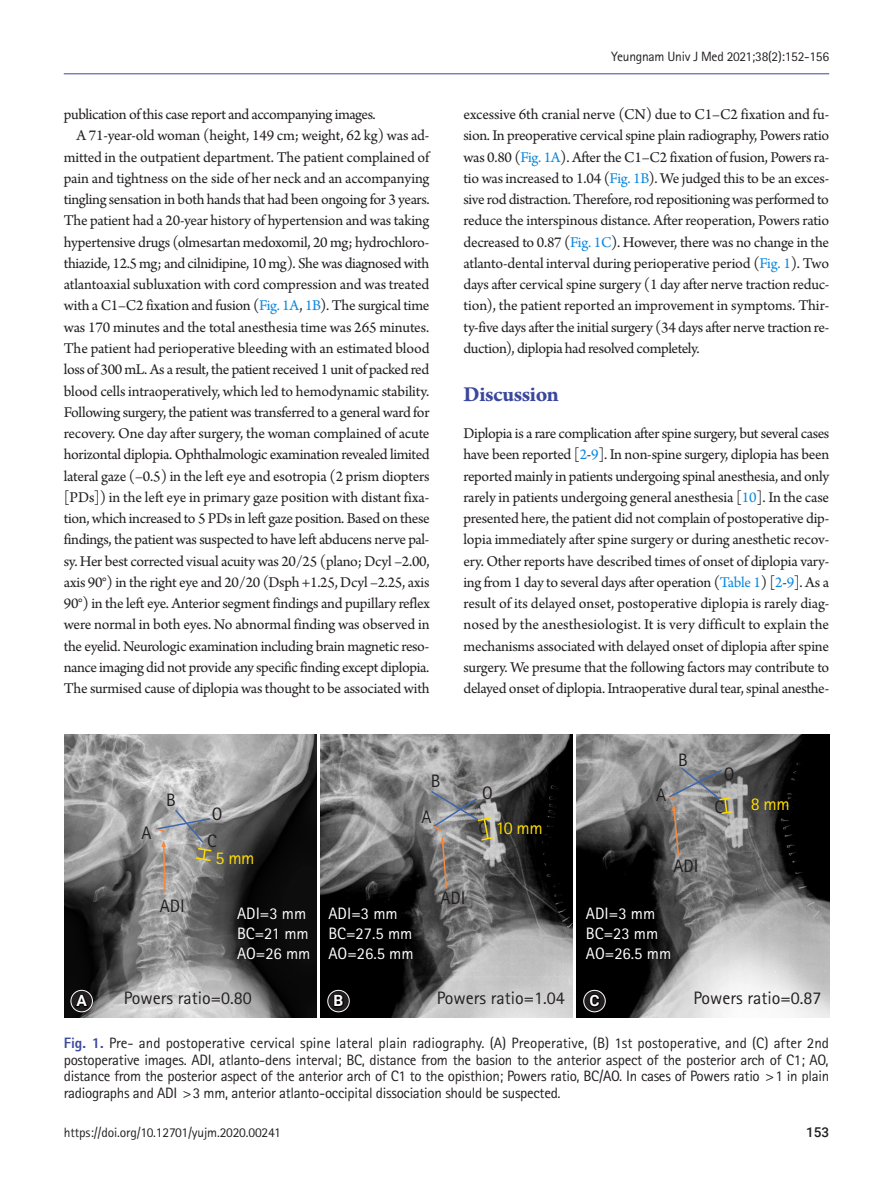
<style>
.page{position:relative;width:893px;height:1191px;background:#fff}
.page>*{position:absolute;margin:0;border:0;box-sizing:border-box;transform-origin:0 0}
.body-title{font:700 22.5px "Arno Pro";letter-spacing:-.02em;color:#3b479d}
.t1{font:18px "Rotis Sans Serif Std";color:#231f20}
.t2{font:18px "Rotis Sans Serif Std";letter-spacing:-.025em;color:#ffdc01}
.t3{font:16.5px "Rotis Sans Serif Std";color:#fff}
.body{font:15.75px/21.3px "Arno Pro";letter-spacing:-.025em;color:#231f20;text-align:justify}
.t4{font:700 15.6px "Roboto";color:#fff}
.fig-caption{font:15px/16.5px "Rotis Sans Serif Std";letter-spacing:-.02em;color:#231f20;text-align:justify}
.t5{font:13.5px "Rotis Sans Serif Std";letter-spacing:-.02em;color:#231f20}
.t6{font:500 13.5px "Roboto";color:#231f20}
.s1{color:#0b88de}
.s2{color:#231f20}
.s3{font-weight:800;color:#3b479d}
</style>
<div class="page">
<img style="left:64px;top:734px;width:253px;height:283px">
<svg style="left:155px;top:808px;width:58px;height:86px"></svg>
<img style="left:321px;top:734px;width:252px;height:283px">
<svg style="left:430px;top:789px;width:66px;height:101px"></svg>
<img style="left:577px;top:734px;width:252px;height:283px">
<svg style="left:666px;top:766px;width:68px;height:91px"></svg>
<svg style="left:71px;top:990px;width:21px;height:21px"></svg>
<div style="left:71px;top:990px;width:22px;height:22px;border:1px solid #fff;border-radius:50%"></div>
<svg style="left:73px;top:993px;width:17px;height:16px"></svg>
<div style="left:328px;top:990px;width:21px;height:21px;background:#231f20;border-radius:50%"></div>
<div style="left:327px;top:990px;width:23px;height:22px;border:1px solid #fff;border-radius:50%"></div>
<svg style="left:332px;top:992px;width:13px;height:16px"></svg>
<svg style="left:584px;top:990px;width:21px;height:21px"></svg>
<div style="left:583px;top:990px;width:23px;height:22px;border:1px solid #fff;border-radius:50%"></div>
<svg style="left:587px;top:992px;width:15px;height:17px"></svg>
<hr style="left:64px;top:73px;width:765px;height:1px;background:#3b479d">
<p class="body" style="left:64px;top:104px;width:314px">publication of this case report and accompanying images.</p>
<p class="body" style="left:64px;top:126px;width:367px;text-indent:13px">A 71-year-old woman (height, 149 cm; weight, 62 kg) was ad&shy;mitted in the outpatient department. The patient complained of pain and tightness on the side of her neck and an accompanying tingling sensation in both hands that had been ongoing for 3 years.<br>The patient had a 20-year history of hypertension and was taking hypertensive drugs (olmesartan medoxomil, 20 mg; hydrochloro&shy;thiazide, 12.5 mg; and cilnidipine, 10 mg). She was diagnosed with atlantoaxial subluxation with cord compression and was treated with a C1–C2 fixation and fusion (<span class="s1">Fig. 1A</span>, <span class="s1">1B</span>). The surgical time was 170 minutes and the total anesthesia time was 265 minutes.<br>The patient had perioperative bleeding with an estimated blood loss of 300 mL. As a result, the patient received 1 unit of packed red blood cells intraoperatively, which led to hemodynamic stability.<br>Following surgery, the patient was transferred to a general ward for recovery. One day after surgery, the woman complained of acute horizontal diplopia. Ophthalmologic examination revealed limited lateral gaze (–0.5) in the left eye and esotropia (2 prism diopters [PDs]) in the left eye in primary gaze position with distant fixa&shy;tion, which increased to 5 PDs in left gaze position. Based on these findings, the patient was suspected to have left abducens nerve pal&shy;sy. Her best corrected visual acuity was 20/25 (plano; Dcyl –2.00, axis 90°) in the right eye and 20/20 (Dsph +1.25, Dcyl –2.25, axis 90°) in the left eye. Anterior segment findings and pupillary reflex were normal in both eyes. No abnormal finding was observed in the eyelid. Neurologic examination including brain magnetic reso&shy;nance imaging did not provide any specific finding except diplopia.<br>The surmised cause of diplopia was thought to be associated with</p>
<p class="t1" style="left:142px;top:822px;width:12px">A</p>
<p class="t1" style="left:166px;top:789px;width:11px">B</p>
<p class="t1" style="left:212px;top:803px;width:12px">O</p>
<p class="t1" style="left:207px;top:830px;width:11px">C</p>
<p class="t2" style="left:216px;top:847px;width:40px">5 mm</p>
<p class="t1" style="left:431px;top:770px;width:11px">B</p>
<p class="t1" style="left:422px;top:806px;width:12px">A</p>
<p class="t5" style="left:611px;top:49px;width:219px">Yeungnam Univ J Med 2021;38(2):152-156</p>
<p class="body" style="left:463px;top:104px;width:367px">excessive 6th cranial nerve (CN) due to C1–C2 fixation and fu&shy;sion. In preoperative cervical spine plain radiography, Powers ratio was 0.80 (<span class="s1">Fig. 1A</span>). After the C1–C2 fixation of fusion, Powers ra&shy;tio was increased to 1.04 (<span class="s1">Fig. 1B</span>). We judged this to be an exces&shy;sive rod distraction. Therefore, rod repositioning was performed to reduce the interspinous distance. After reoperation, Powers ratio decreased to 0.87 (<span class="s1">Fig. 1C</span>). However, there was no change in the atlanto-dental interval during perioperative period (<span class="s1">Fig. 1</span>). Two days after cervical spine surgery (1 day after nerve traction reduc&shy;tion), the patient reported an improvement in symptoms. Thir&shy;ty-five days after the initial surgery (34 days after nerve traction re&shy;duction), diplopia had resolved completely.</p>
<p class="body-title" style="left:463px;top:381px;width:97px">Discussion</p>
<p class="body" style="left:463px;top:423px;width:367px">Diplopia is a rare complication after spine surgery, but several cases have been reported [<span class="s1">2</span>-<span class="s1">9</span>]. In non-spine surgery, diplopia has been reported mainly in patients undergoing spinal anesthesia, and only rarely in patients undergoing general anesthesia [<span class="s1">10</span>]. In the case presented here, the patient did not complain of postoperative dip&shy;lopia immediately after spine surgery or during anesthetic recov&shy;ery. Other reports have described times of onset of diplopia vary&shy;ing from 1 day to several days after operation (<span class="s1">Table 1</span>) [<span class="s1">2</span>-<span class="s1">9</span>]. As a result of its delayed onset, postoperative diplopia is rarely diag&shy;nosed by the anesthesiologist. It is very difficult to explain the mechanisms associated with delayed onset of diplopia after spine surgery. We presume that the following factors may contribute to delayed onset of diplopia. Intraoperative dural tear, spinal anesthe-</p>
<p class="t1" style="left:482px;top:782px;width:12px">O</p>
<p class="t2" style="left:478px;top:817px;width:66px"><span class="s2">C</span> 10 mm</p>
<p class="t1" style="left:656px;top:784px;width:12px">A</p>
<p class="t1" style="left:678px;top:749px;width:11px">B</p>
<p class="t1" style="left:724px;top:763px;width:12px">O</p>
<p class="t1" style="left:714px;top:796px;width:11px">C</p>
<p class="t2" style="left:751px;top:793px;width:40px">8 mm</p>
<p class="t1" style="left:674px;top:855px;width:27px">ADI</p>
<p class="t1" style="left:160px;top:895px;width:27px">ADI</p>
<p class="t3" style="left:237px;top:904px;width:71px">ADI=3 mm</p>
<p class="t3" style="left:237px;top:923px;width:73px">BC=21 mm</p>
<p class="t3" style="left:237px;top:943px;width:75px">AO=26 mm</p>
<p class="t3" style="left:328px;top:904px;width:71px">ADI=3 mm</p>
<p class="t3" style="left:328px;top:923px;width:86px">BC=27.5 mm</p>
<p class="t3" style="left:328px;top:943px;width:87px">AO=26.5 mm</p>
<p class="t1" style="left:440px;top:887px;width:27px">ADI</p>
<p class="t3" style="left:586px;top:904px;width:71px">ADI=3 mm</p>
<p class="t3" style="left:586px;top:923px;width:74px">BC=23 mm</p>
<p class="t3" style="left:586px;top:943px;width:87px">AO=26.5 mm</p>
<p class="t1" style="left:124px;top:987px;width:129px">Powers ratio=0.80</p>
<p class="t1" style="left:437px;top:987px;width:129px">Powers ratio=1.04</p>
<p class="t4" style="left:76px;top:989px;width:12px">A</p>
<p class="t4" style="left:334px;top:989px;width:11px">B</p>
<p class="t4" style="left:589px;top:989px;width:12px">C</p>
<p class="t1" style="left:693px;top:987px;width:129px">Powers ratio=0.87</p>
<p class="fig-caption" style="left:64px;top:1034px;width:767px"><span class="s3">Fig. 1.</span> Pre- and postoperative cervical spine lateral plain radiography. (A) Preoperative, (B) 1st postoperative, and (C) after 2nd postoperative images. ADI, atlanto-dens interval; BC, distance from the basion to the anterior aspect of the posterior arch of C1; AO, distance from the posterior aspect of the anterior arch of C1 to the opisthion; Powers ratio, BC/AO. In cases of Powers ratio &gt;1 in plain radiographs and ADI &gt;3 mm, anterior atlanto-occipital dissociation should be suspected.</p>
<p class="t5" style="left:64px;top:1124px;width:219px">https://doi.org/10.12701/yujm.2020.00241</p>
<p class="t6" style="left:806px;top:1123px;width:25px">153</p>
</div>
